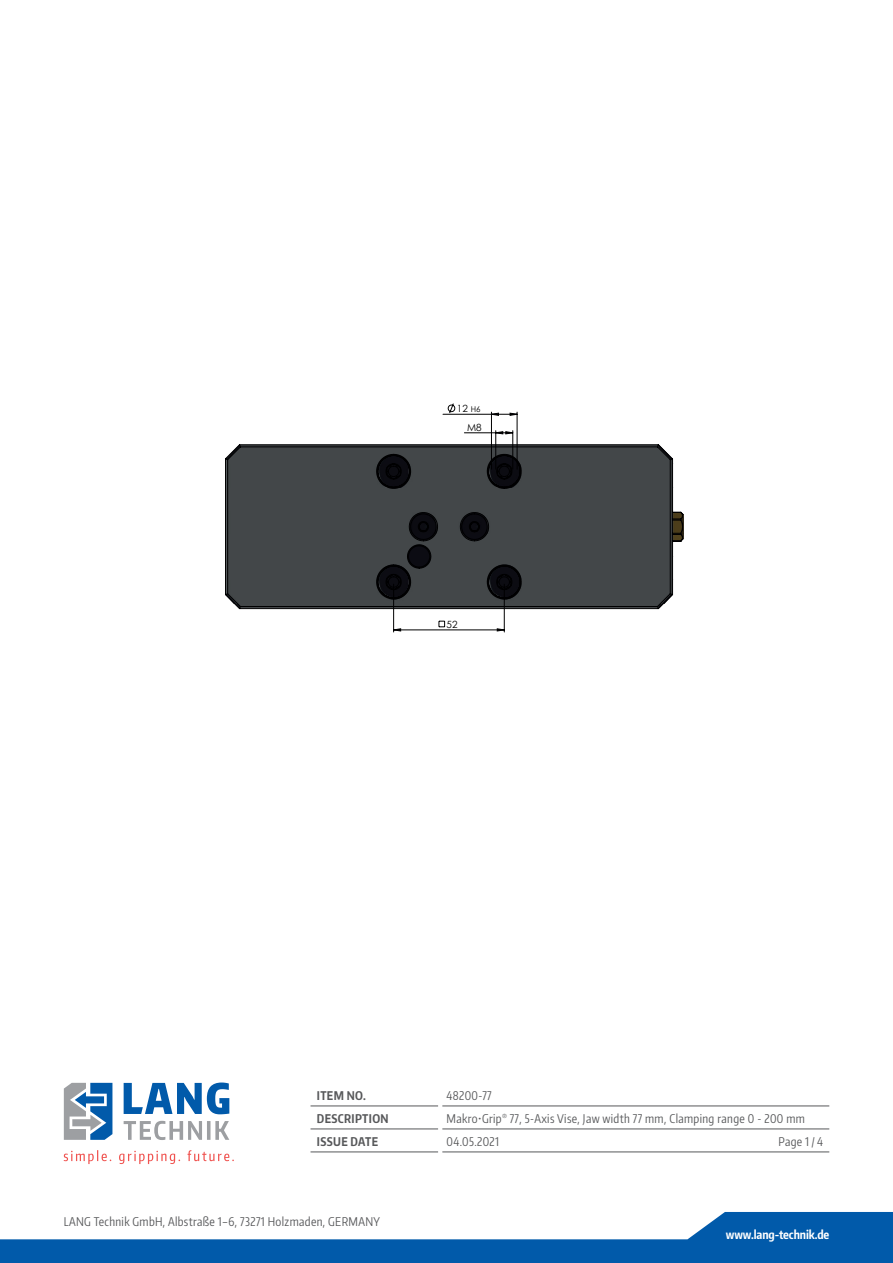
<style>
.page{position:relative;width:893px;height:1263px;background:#fff}
.page>*{position:absolute;margin:0;border:0;box-sizing:border-box;transform-origin:0 0}
.t1{font:12px "Encode Sans Compressed";letter-spacing:.03em;color:#57585a}
.t2{font:700 12px "Encode Sans Compressed";letter-spacing:.03em;color:#57585a}
.t3{font:700 12px "Encode Sans Compressed";letter-spacing:-.01em;color:#fff}
.t4{font:9.9px/18.6px "Century Gothic";color:#000001;text-align:right}
.s1{font-size:7.95px}
</style>
<div class="page">
<svg style="left:0;top:1212px;width:893px;height:51px;fill:#015aaa"></svg>
<svg style="left:124px;top:1082px;width:105px;height:32px"></svg>
<svg style="left:124px;top:1121px;width:105px;height:19px"></svg>
<svg style="left:64px;top:1083px;width:48px;height:57px"></svg>
<svg style="left:64px;top:1150px;width:170px;height:14px"></svg>
<hr style="left:311px;top:1106px;width:127px;height:1px;background:#57585a">
<hr style="left:442px;top:1106px;width:387px;height:1px;background:#57585a">
<hr style="left:311px;top:1129px;width:127px;height:1px;background:#57585a">
<hr style="left:442px;top:1129px;width:387px;height:1px;background:#57585a">
<hr style="left:311px;top:1152px;width:127px;height:1px;background:#57585a">
<hr style="left:442px;top:1152px;width:387px;height:1px;background:#57585a">
<img style="left:239px;top:433px;width:420px;height:188px">
<svg style="left:448px;top:403px;width:7px;height:11px"></svg>
<hr style="left:491px;top:412px;width:1px;height:57px;background:#000001">
<hr style="left:517px;top:412px;width:1px;height:57px;background:#000001">
<hr style="left:443px;top:414px;width:48px;height:1px;background:#000001">
<hr style="left:495px;top:431px;width:1px;height:38px;background:#000001">
<hr style="left:512px;top:431px;width:1px;height:38px;background:#000001">
<hr style="left:464px;top:432px;width:32px;height:1px;background:#000001">
<hr style="left:393px;top:584px;width:1px;height:48px;background:#000001">
<hr style="left:504px;top:584px;width:1px;height:48px;background:#000001">
<svg style="left:492px;top:413px;width:25px;height:21px"></svg>
<svg style="left:393px;top:621px;width:112px;height:10px"></svg>
<svg style="left:225px;top:444px;width:459px;height:165px"></svg>
<p class="t4" style="left:457px;top:399px;width:26px">12 <span class="s1">H6<br></span>M8</p>
<p class="t4" style="left:447px;top:615px;width:13px">52</p>
<p class="t2" style="left:317px;top:1087px;width:51px">ITEM NO.</p>
<p class="t1" style="left:447px;top:1087px;width:47px">48200-77</p>
<p class="t2" style="left:317px;top:1110px;width:73px">DESCRIPTION</p>
<p class="t1" style="left:447px;top:1110px;width:360px">Makro•Grip<sup>®</sup> 77, 5-Axis Vise, Jaw width 77 mm, Clamping range 0 - 200 mm</p>
<p class="t2" style="left:317px;top:1133px;width:63px">ISSUE DATE</p>
<p class="t1" style="left:447px;top:1133px;width:54px">04.05.2021</p>
<p class="t1" style="left:778px;top:1133px;width:46px">Page 1 / 4</p>
<p class="t1" style="left:64px;top:1213px;width:318px">LANG Technik GmbH, Albstraße 1–6, 73271 Holzmaden, GERMANY</p>
<p class="t3" style="left:726px;top:1227px;width:105px">www.lang-technik.de</p>
</div>
